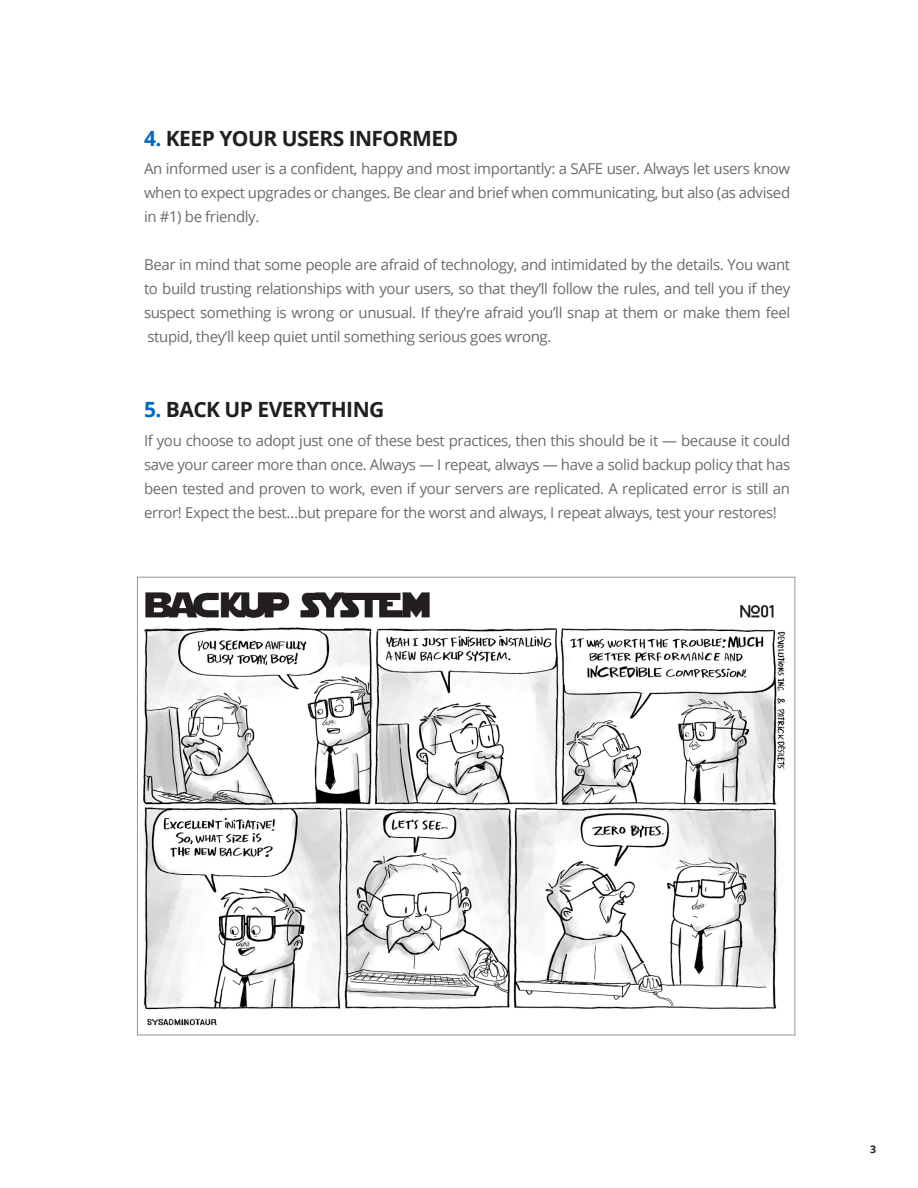
<style>
.page{position:relative;width:918px;height:1188px;background:#fff}
.page>*{position:absolute;margin:0;border:0;box-sizing:border-box;transform-origin:0 0}
.t1{font:700 21px "Open Sans";letter-spacing:-.025em;color:#231f20}
.t2{font:15px/24px "Open Sans";letter-spacing:-.025em;color:#6b6b6e;text-align:justify}
.t3{font:700 10.5px "Open Sans";color:#231f20}
.s1{color:#0068c3}
</style>
<div class="page">
<img style="left:143px;top:592px;width:643px;height:434px">
<p class="t1" style="left:144px;top:123px;width:316px"><span class="s1">4.</span> KEEP YOUR USERS INFORMED</p>
<p class="t2" style="left:144px;top:156px;width:648px">An informed user is a confident, happy and most importantly: a SAFE user. Always let users know when to expect upgrades or changes. Be clear and brief when communicating, but also (as advised in #1) be friendly.</p>
<p class="t2" style="left:144px;top:252px;width:648px">Bear in mind that some people are afraid of technology, and intimidated by the details. You want to build trusting relationships with your users, so that they’ll follow the rules, and tell you if they suspect something is wrong or unusual. If they’re afraid you’ll snap at them or make them feel stupid, they’ll keep quiet until something serious goes wrong.</p>
<p class="t1" style="left:144px;top:395px;width:242px"><span class="s1">5.</span> BACK UP EVERYTHING</p>
<p class="t2" style="left:144px;top:428px;width:648px">If you choose to adopt just one of these best practices, then this should be it — because it could save your career more than once. Always — I repeat, always — have a solid backup policy that has been tested and proven to work, even if your servers are replicated. A replicated error is still an error! Expect the best…but prepare for the worst and always, I repeat always, test your restores!</p>
<p class="t3" style="left:870px;top:1141px;width:7px">3</p>
</div>
